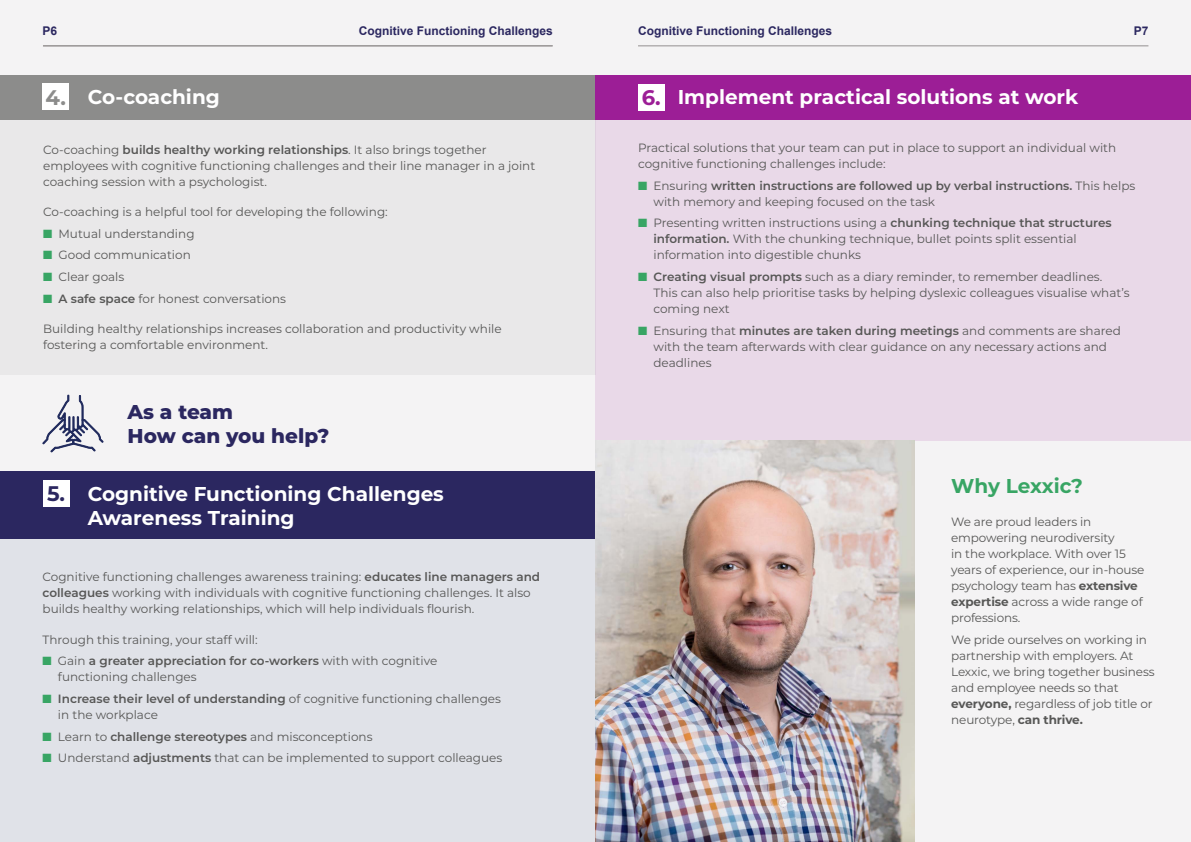
<style>
.page{position:relative;width:1191px;height:842px;background:#f4f3f4}
.page>*{position:absolute;margin:0;border:0;box-sizing:border-box;transform-origin:0 0}
.t1{font:700 21.1px "Montserrat";color:#8c8c8b}
.t2{font:700 21.1px "Montserrat";color:#9c1e96}
.t3{font:700 21.1px "Montserrat";color:#2b2760}
.t4{font:700 20px/24px "Montserrat";color:#fff}
.t5{font:800 20px/24px "Montserrat";color:#2b2760}
.t6{font:700 20px "Montserrat";color:#38a564}
.t7{font:12px/16px "Montserrat";color:#575756}
.t8{font:700 12px "Arial";color:#2b2760}
.s1{font-weight:600}
.s2{color:#38a564}
.s3{font-weight:700}
</style>
<div class="page">
<hr style="left:43px;top:45px;width:510px;height:1px;background:#949090">
<hr style="left:638px;top:45px;width:510px;height:1px;background:#949090">
<div style="left:1px;top:113px;width:595px;height:262px;background:#e9e8e9"></div>
<div style="left:0;top:75px;width:595px;height:45px;background:#8c8c8b"></div>
<div style="left:43px;top:84px;width:26px;height:26px;background:#fff"></div>
<div style="left:595px;top:102px;width:596px;height:339px;background:#e9d9e8"></div>
<div style="left:595px;top:75px;width:596px;height:45px;background:#9c1e96"></div>
<div style="left:638px;top:85px;width:26px;height:26px;background:#fff"></div>
<div style="left:0;top:510px;width:595px;height:332px;background:#e0e2e8"></div>
<div style="left:0;top:471px;width:595px;height:68px;background:#2b2760"></div>
<div style="left:43px;top:480px;width:26px;height:26px;background:#fff"></div>
<img style="left:595px;top:441px;width:319px;height:401px">
<svg style="left:42px;top:394px;width:62px;height:59px"></svg>
<p class="t8" style="left:43px;top:23px;width:16px">P6</p>
<p class="t8" style="left:359px;top:23px;width:196px">Cognitive Functioning Challenges</p>
<p class="t8" style="left:638px;top:23px;width:196px">Cognitive Functioning Challenges</p>
<p class="t8" style="left:1133px;top:23px;width:16px">P7</p>
<h2 class="t4" style="left:88px;top:84px;width:134px">Co-coaching</h2>
<h1 class="t1" style="left:46px;top:82px;width:22px">4.</h1>
<p class="t7" style="left:43px;top:141px;width:494px">Co-coaching <span class="s1">builds healthy working relationships</span>. It also brings together employees with cognitive functioning challenges and their line manager in a joint coaching session with a psychologist.</p>
<p class="t7" style="left:43px;top:203px;width:346px">Co-coaching is a helpful tool for developing the following:</p>
<p class="t7" style="left:43px;top:225px;width:153px"><span class="s2">■</span> Mutual understanding</p>
<p class="t7" style="left:43px;top:247px;width:149px"><span class="s2">■</span> Good communication</p>
<p class="t7" style="left:43px;top:268px;width:83px"><span class="s2">■</span> Clear goals</p>
<p class="t7" style="left:43px;top:290px;width:244px"><span class="s2">■</span> <span class="s1">A safe space</span> for honest conversations</p>
<p class="t7" style="left:43px;top:320px;width:460px">Building healthy relationships increases collaboration and productivity while fostering a comfortable environment.</p>
<h1 class="t3" style="left:47px;top:478px;width:19px">5.</h1>
<h2 class="t5" style="left:128px;top:399px;width:203px">As a team<br>How can you help?</h2>
<h2 class="t4" style="left:88px;top:481px;width:357px">Cognitive Functioning Challenges<br>Awareness Training</h2>
<p class="t7" style="left:43px;top:569px;width:499px">Cognitive functioning challenges awareness training: <span class="s1">educates line managers and colleagues</span> working with individuals with cognitive functioning challenges. It also builds healthy working relationships, which will help individuals flourish.</p>
<p class="t7" style="left:43px;top:631px;width:217px">Through this training, your staff will:</p>
<p class="t7" style="left:58px;top:653px;width:381px;text-indent:-15px"><span class="s2">■</span> Gain <span class="s1">a greater appreciation for co-workers</span> with with cognitive functioning challenges</p>
<p class="t7" style="left:58px;top:690px;width:444px;text-indent:-15px"><span class="s2">■</span> <span class="s1">Increase their level of understanding</span> of cognitive functioning challenges in the workplace</p>
<p class="t7" style="left:43px;top:728px;width:331px"><span class="s2">■</span> Learn to <span class="s1">challenge stereotypes</span> and misconceptions</p>
<p class="t7" style="left:43px;top:750px;width:461px"><span class="s2">■</span> Understand <span class="s1">adjustments</span> that can be implemented to support colleagues</p>
<h2 class="t4" style="left:677px;top:84px;width:402px">Implement practical solutions at work</h2>
<h1 class="t2" style="left:642px;top:82px;width:20px">6.</h1>
<p class="t7" style="left:638px;top:139px;width:480px">Practical solutions that your team can put in place to support an individual with cognitive functioning challenges include:</p>
<p class="t7" style="left:653px;top:177px;width:483px;text-indent:-15px"><span class="s2">■</span> Ensuring <span class="s1">written instructions are followed up by verbal instructions.</span> This helps with memory and keeping focused on the task</p>
<p class="t7" style="left:653px;top:215px;width:460px;text-indent:-15px"><span class="s2">■</span> Presenting written instructions using a <span class="s1">chunking technique that structures information.</span> With the chunking technique, bullet points split essential information into digestible chunks</p>
<p class="t7" style="left:653px;top:268px;width:477px;text-indent:-15px"><span class="s2">■</span> <span class="s1">Creating visual prompts</span> such as a diary reminder, to remember deadlines.<br>This can also help prioritise tasks by helping dyslexic colleagues visualise what’s coming next</p>
<p class="t7" style="left:653px;top:322px;width:469px;text-indent:-15px"><span class="s2">■</span> Ensuring that <span class="s1">minutes are taken during meetings</span> and comments are shared with the team afterwards with clear guidance on any necessary actions and deadlines</p>
<h2 class="t6" style="left:951px;top:471px;width:133px">Why Lexxic?</h2>
<p class="t7" style="left:951px;top:513px;width:195px">We are proud leaders in empowering neurodiversity<br>in the workplace. With over 15 years of experience, our in-house psychology team has <span class="s3">extensive expertise</span> across a wide range of professions.</p>
<p class="t7" style="left:951px;top:631px;width:205px">We pride ourselves on working in partnership with employers. At<br>Lexxic, we bring together business and employee needs so that <span class="s3">everyone,</span> regardless of job title or neurotype, <span class="s3">can thrive.</span></p>
</div>
